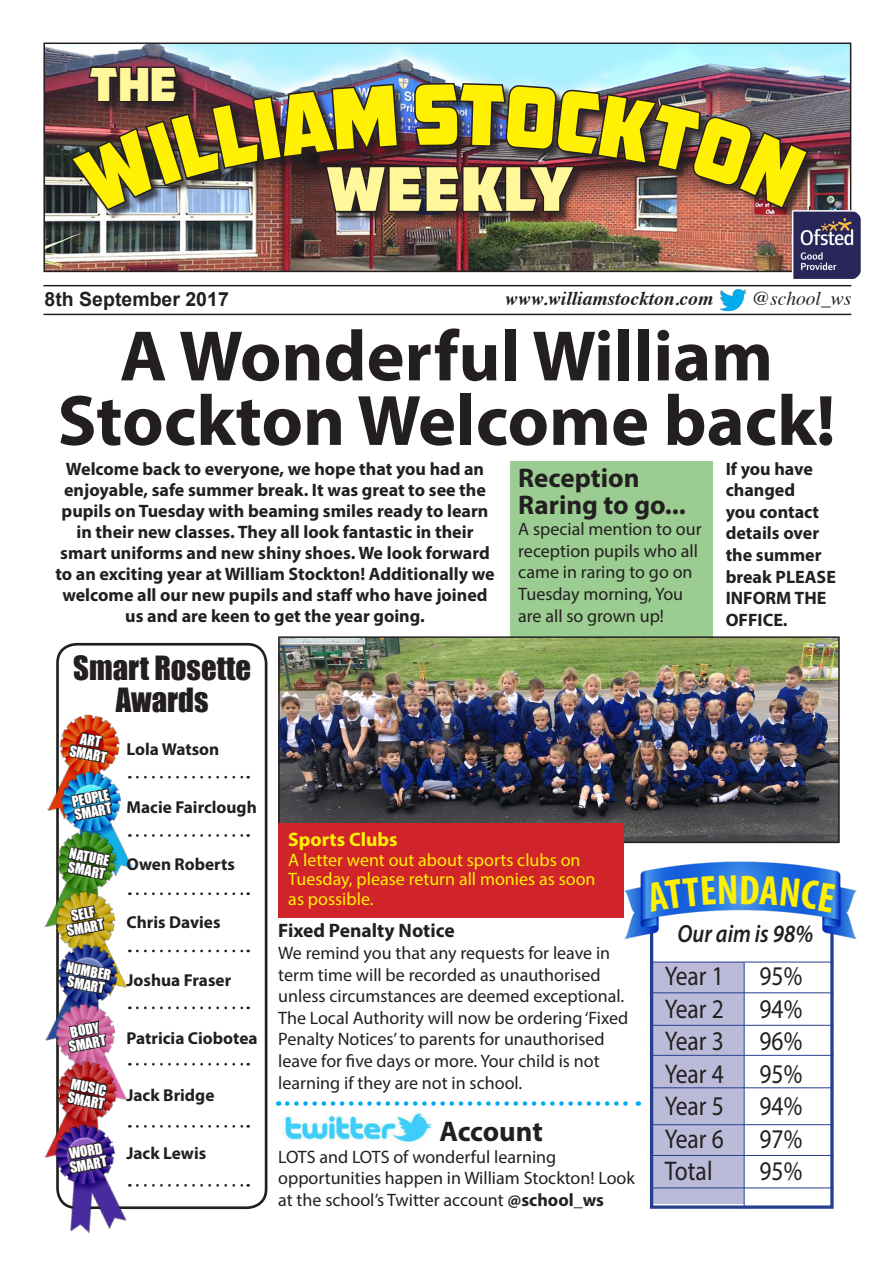
<style>
.page{position:relative;width:893px;height:1263px;background:#fff}
.page>*{position:absolute;margin:0;border:0;box-sizing:border-box;transform-origin:0 0}
.t1{font:700 72px/64.5px "Myriad Pro";color:#231f20;text-align:center}
.t2{font:60px "AMCAP Eternal";color:#fff79a}
.t3{font:45px "AMCAP Eternal";color:#fff79a}
.t4{font:30.6px "Impact";color:#231f20}
.t5{font:700 28.5px "Myriad Pro";letter-spacing:-.01em;color:#231f20}
.t6{font:27px "Myriad Pro";color:#231f20;scale:.87 1}
.t7{font:700 27px "Myriad Pro";color:#231f20}
.t8{font:italic 600 25.05px "Myriad Pro";color:#231f20;scale:.87 1}
.t9{font:italic 700 19.5px "Times";color:#231f20}
.t10{font:700 19.5px "Myriad Pro";color:#231f20}
.t11{font:700 19.5px "Arial";color:#231f20}
.t12{font:700 19.5px "Myriad Pro";color:#fff101}
.t13{font:italic 19.5px "Times";color:#231f20}
.t14{font:18px/21.6px "Myriad Pro";color:#231f20}
.t15{font:700 18px/21px "Myriad Pro";color:#231f20;text-align:center}
.t16{font:18px/19.5px "Myriad Pro";color:#fff101}
.t17{font:700 17.25px "Myriad Pro";color:#231f20}
.t18{font:13.65px "Impact";color:#fff}
.s1{font-weight:700}
</style>
<div class="page">
<img style="left:46px;top:46px;width:802px;height:223px">
<hr style="left:43px;top:285px;width:808px;height:1px;background:#231f20">
<hr style="left:43px;top:314px;width:808px;height:1px;background:#231f20">
<img style="left:836px;top:213px;width:23px;height:64px">
<div style="left:792px;top:210px;width:70px;height:70px;border:2px solid #fff"></div>
<div style="left:650px;top:962px;width:94px;height:242px;background:#bbbbd9"></div>
<img style="left:836px;top:870px;width:21px;height:69px">
<hr style="left:744px;top:962px;width:1px;height:247px;background:#253f8e">
<img style="left:47px;top:710px;width:17px;height:117px">
<img style="left:57px;top:767px;width:7px;height:60px">
<img style="left:44px;top:827px;width:20px;height:101px">
<img style="left:51px;top:887px;width:13px;height:53px">
<img style="left:44px;top:940px;width:20px;height:218px">
<img style="left:51px;top:999px;width:13px;height:117px">
<img style="left:51px;top:1120px;width:78px;height:114px">
<img style="left:64px;top:42px;width:772px;height:1149px">
<p class="t3" style="left:89px;top:55px;width:90px">THE</p>
<p class="t2" style="left:325px;top:150px;width:251px">Weekly</p>
<p class="t11" style="left:45px;top:287px;width:186px">8th September 2017</p>
<p class="t9" style="left:505px;top:280px;width:210px">www.williamstockton.com</p>
<p class="t13" style="left:752px;top:281px;width:101px">@school_ws</p>
<p class="t1" style="left:58px;top:321px;width:779px">A Wonderful William<br>Stockton Welcome back!</p>
<p class="t15" style="left:55px;top:457px;width:441px">Welcome back to everyone, we hope that you had an enjoyable, safe summer break. It was great to see the pupils on Tuesday with beaming smiles ready to learn in their new classes. They all look fantastic in their smart uniforms and new shiny shoes. We look forward to an exciting year at William Stockton! Additionally we welcome all our new pupils and staff who have joined us and are keen to get the year going.</p>
<p class="t7" style="left:518px;top:460px;width:123px">Reception</p>
<p class="t15" style="left:726px;top:457px;width:112px;line-height:21.6px;text-align:left">If you have changed<br>you contact details over the summer break PLEASE<br>INFORM THE<br>OFFICE.</p>
<p class="t7" style="left:518px;top:487px;width:169px">Raring to go...</p>
<p class="t14" style="left:518px;top:518px;width:185px">A special mention to our reception pupils who all came in raring to go on<br>Tuesday morning, You are all so grown up!</p>
<p class="t4" style="left:73px;top:644px;width:179px">Smart Rosette</p>
<p class="t4" style="left:116px;top:677px;width:94px">Awards</p>
<p class="t17" style="left:127px;top:738px;width:94px">Lola Watson</p>
<p class="t18" style="left:72px;top:740px;width:39px;rotate:11deg">SMART</p>
<p class="t18" style="left:70px;top:791px;width:39px;rotate:-11deg">PEOPLE</p>
<p class="t17" style="left:127px;top:795px;width:132px">Macie Fairclough</p>
<p class="t18" style="left:73px;top:805px;width:39px;rotate:-11deg">SMART</p>
<p class="t18" style="left:71px;top:843px;width:42px;rotate:11deg">NATURE</p>
<p class="t17" style="left:127px;top:853px;width:110px">Owen Roberts</p>
<p class="t18" style="left:70px;top:856px;width:39px;rotate:11deg">SMART</p>
<p class="t18" style="left:70px;top:906px;width:25px;rotate:-11deg">SELF</p>
<p class="t18" style="left:65px;top:920px;width:39px;rotate:-11deg">SMART</p>
<p class="t18" style="left:68px;top:956px;width:47px;rotate:11deg">NUMBER</p>
<p class="t17" style="left:127px;top:911px;width:95px">Chris Davies</p>
<p class="t17" style="left:127px;top:969px;width:106px">Joshua Fraser</p>
<p class="t18" style="left:70px;top:971px;width:39px;rotate:11deg">SMART</p>
<p class="t18" style="left:69px;top:1022px;width:31px;rotate:-11deg">BODY</p>
<p class="t18" style="left:67px;top:1036px;width:39px;rotate:-11deg">SMART</p>
<p class="t18" style="left:73px;top:1073px;width:37px;rotate:11deg">MUSIC</p>
<p class="t17" style="left:127px;top:1026px;width:133px">Patricia Ciobotea</p>
<p class="t17" style="left:127px;top:1084px;width:89px">Jack Bridge</p>
<p class="t18" style="left:70px;top:1087px;width:39px;rotate:11deg">SMART</p>
<p class="t18" style="left:67px;top:1144px;width:35px;rotate:-11deg">WORD</p>
<p class="t18" style="left:68px;top:1157px;width:39px;rotate:-11deg">SMART</p>
<p class="t17" style="left:127px;top:1142px;width:81px">Jack Lewis</p>
<p class="t12" style="left:288px;top:827px;width:111px">Sports Clubs</p>
<p class="t16" style="left:288px;top:849px;width:309px">A letter went out about sports clubs on<br>Tuesday, please return all monies as soon as possible.</p>
<p class="t10" style="left:278px;top:918px;width:178px">Fixed Penalty Notice</p>
<p class="t14" style="left:278px;top:942px;width:352px">We remind you that any requests for leave in term time will be recorded as unauthorised unless circumstances are deemed exceptional.<br>The Local Authority will now be ordering ‘Fixed Penalty Notices’ to parents for unauthorised leave for five days or more. Your child is not learning if they are not in school.</p>
<p class="t5" style="left:439px;top:1113px;width:105px">Account</p>
<p class="t14" style="left:278px;top:1145px;width:358px">LOTS and LOTS of wonderful learning opportunities happen in William Stockton! Look</p>
<p class="t14" style="left:278px;top:1189px;width:327px">at the school’s Twitter account <span class="s1">@school_ws</span></p>
<p class="t8" style="left:677px;top:918px;width:158px">Our aim is 98%</p>
<p class="t6" style="left:665px;top:959px;width:69px">Year 1</p>
<p class="t6" style="left:759px;top:959px;width:51px">95%</p>
<p class="t6" style="left:665px;top:992px;width:69px">Year 2</p>
<p class="t6" style="left:759px;top:992px;width:51px">94%</p>
<p class="t6" style="left:665px;top:1024px;width:69px">Year 3</p>
<p class="t6" style="left:759px;top:1024px;width:51px">96%</p>
<p class="t6" style="left:665px;top:1057px;width:69px">Year 4</p>
<p class="t6" style="left:759px;top:1057px;width:51px">95%</p>
<p class="t6" style="left:665px;top:1089px;width:69px">Year 5</p>
<p class="t6" style="left:759px;top:1089px;width:51px">94%</p>
<p class="t6" style="left:665px;top:1122px;width:69px">Year 6</p>
<p class="t6" style="left:759px;top:1122px;width:51px">97%</p>
<p class="t6" style="left:665px;top:1154px;width:56px">Total</p>
<p class="t6" style="left:759px;top:1154px;width:51px">95%</p>
</div>
